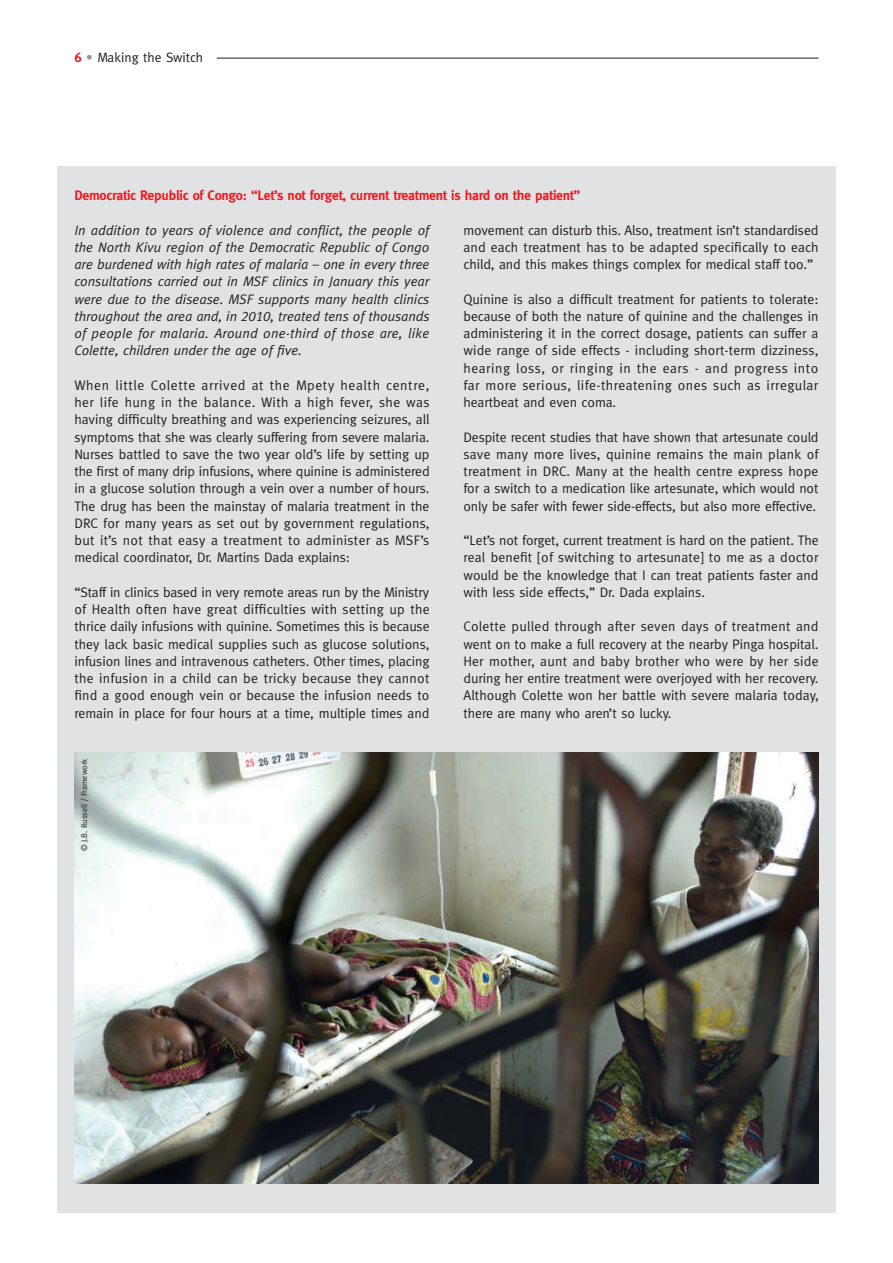
<style>
.page{position:relative;width:893px;height:1263px;background:#fff}
.page>*{position:absolute;margin:0;border:0;box-sizing:border-box;transform-origin:0 0}
.t1{font:13.8px/17.2px "Meta";letter-spacing:-.005em;color:#231f20;text-align:justify}
.t2{font:italic 13.8px/17.2px "Meta";letter-spacing:-.005em;color:#231f20;text-align:justify}
.t3{font:700 13.8px "Meta";letter-spacing:-.02em;color:#ee1d23}
.t4{font:13.5px "Meta";color:#231f20}
.t5{font:8.25px "Meta";letter-spacing:-.005em;color:#231f20}
.s1{font-family:"Meta Bold Caps";color:#ee1d23}
.s2{color:#939598}
.s3{font-family:"Meta Italic Caps";font-style:normal}
</style>
<div class="page">
<hr style="left:217px;top:58px;width:602px;height:1px;background:#231f20">
<div style="left:57px;top:166px;width:779px;height:1047px;background:#e1e2e4"></div>
<img style="left:74px;top:752px;width:745px;height:431px">
<p class="t4" style="left:74px;top:49px;width:130px"><span class="s1">6</span> <span class="s2">•</span> Making the Switch</p>
<p class="t3" style="left:74px;top:187px;width:507px">Democratic Republic of Congo: “Let’s not forget, current treatment is hard on the patient”</p>
<p class="t2" style="left:74px;top:221px;width:357px">In addition to years of violence and conflict, the people of the North Kivu region of the Democratic Republic of Congo are burdened with high rates of malaria – one in every three consultations carried out in MSF clinics in January this year were due to the disease. MSF supports many health clinics throughout the area and, in <span class="s3">2010</span>, treated tens of thousands of people for malaria. Around one-third of those are, like Colette, children under the age of five.</p>
<p class="t1" style="left:74px;top:376px;width:357px">When little Colette arrived at the Mpety health centre, her life hung in the balance. With a high fever, she was having difficulty breathing and was experiencing seizures, all symptoms that she was clearly suffering from severe malaria.<br>Nurses battled to save the two year old’s life by setting up the first of many drip infusions, where quinine is administered in a glucose solution through a vein over a number of hours.<br>The drug has been the mainstay of malaria treatment in the DRC for many years as set out by government regulations, but it’s not that easy a treatment to administer as MSF’s medical coordinator, Dr. Martins Dada explains:</p>
<p class="t1" style="left:74px;top:583px;width:357px">“Staff in clinics based in very remote areas run by the Ministry of Health often have great difficulties with setting up the thrice daily infusions with quinine. Sometimes this is because they lack basic medical supplies such as glucose solutions, infusion lines and intravenous catheters. Other times, placing the infusion in a child can be tricky because they cannot find a good enough vein or because the infusion needs to remain in place for four hours at a time, multiple times and</p>
<p class="t5" style="left:80px;top:851px;width:94px;rotate:-90deg">© J.B. Russell / Framework</p>
<p class="t1" style="left:463px;top:221px;width:357px">movement can disturb this. Also, treatment isn’t standardised and each treatment has to be adapted specifically to each child, and this makes things complex for medical staff too.”</p>
<p class="t1" style="left:463px;top:290px;width:357px">Quinine is also a difficult treatment for patients to tolerate: because of both the nature of quinine and the challenges in administering it in the correct dosage, patients can suffer a wide range of side effects - including short-term dizziness, hearing loss, or ringing in the ears - and progress into far more serious, life-threatening ones such as irregular heartbeat and even coma.</p>
<p class="t1" style="left:463px;top:428px;width:357px">Despite recent studies that have shown that artesunate could save many more lives, quinine remains the main plank of treatment in DRC. Many at the health centre express hope for a switch to a medication like artesunate, which would not only be safer with fewer side-effects, but also more effective.</p>
<p class="t1" style="left:463px;top:532px;width:357px">“Let’s not forget, current treatment is hard on the patient. The real benefit [of switching to artesunate] to me as a doctor would be the knowledge that I can treat patients faster and with less side effects,” Dr. Dada explains.</p>
<p class="t1" style="left:463px;top:618px;width:357px">Colette pulled through after seven days of treatment and went on to make a full recovery at the nearby Pinga hospital.<br>Her mother, aunt and baby brother who were by her side during her entire treatment were overjoyed with her recovery.<br>Although Colette won her battle with severe malaria today, there are many who aren’t so lucky.</p>
</div>
